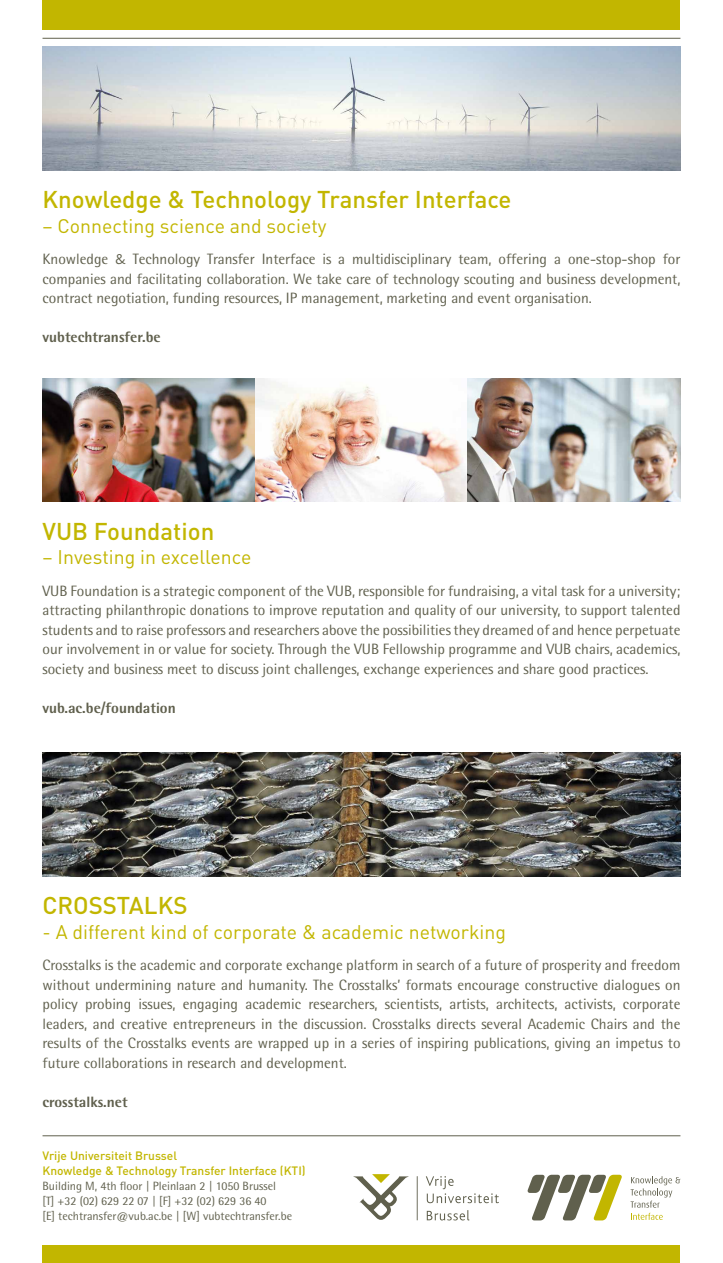
<style>
.page{position:relative;width:723px;height:1263px;background:#fff}
.page>*{position:absolute;margin:0;border:0;box-sizing:border-box;transform-origin:0 0}
.t1{font:500 24px "DIN";color:#c2b600}
.t2{font:19.5px "DIN";color:#c2b600}
.t3{font:15px/19.5px "Rotis Semi Sans";color:#60604d;text-align:justify}
.t4{font:800 15px "Rotis Semi Sans";color:#60604d}
.t5{font:12px/15px "Rotis Semi Sans";color:#60604d}
.t6{font:500 12px/15px "DIN";color:#c2b600}
.s1{font-family:"Bliss";font-weight:300}
</style>
<div class="page">
<div style="left:43px;top:0;width:637px;height:30px;background:#c2b600"></div>
<div style="left:43px;top:1246px;width:637px;height:17px;background:#c2b600"></div>
<hr style="left:43px;top:38px;width:637px;height:1px;background:#60604d">
<hr style="left:43px;top:1135px;width:637px;height:1px;background:#60604d">
<svg style="left:527px;top:1175px;width:95px;height:45px"></svg>
<svg style="left:630px;top:1176px;width:50px;height:44px"></svg>
<svg style="left:353px;top:1174px;width:56px;height:46px"></svg>
<svg style="left:426px;top:1176px;width:73px;height:27px"></svg>
<svg style="left:427px;top:1210px;width:42px;height:10px"></svg>
<hr style="left:417px;top:1176px;width:1px;height:44px;background:#60604d">
<img style="left:43px;top:753px;width:637px;height:123px">
<img style="left:43px;top:47px;width:637px;height:123px">
<img style="left:43px;top:378px;width:637px;height:124px">
<h1 class="t1" style="left:43px;top:184px;width:470px">Knowledge &amp; Technology Transfer Interface</h1>
<h2 class="t2" style="left:43px;top:213px;width:286px">– Connecting science and society</h2>
<p class="t3" style="left:43px;top:249px;width:639px">Knowledge <span class="s1">&amp;</span> Technology Transfer Interface is a multidisciplinary team, offering a one-stop-shop for companies and facilitating collaboration. We take care of technology scouting and business development, contract negotiation, funding resources, IP management, marketing and event organisation.</p>
<p class="t4" style="left:43px;top:328px;width:120px">vubtechtransfer.be</p>
<h1 class="t1" style="left:43px;top:516px;width:173px">VUB Foundation</h1>
<h2 class="t2" style="left:43px;top:545px;width:210px">– Investing in excellence</h2>
<p class="t3" style="left:43px;top:581px;width:639px">VUB Foundation is a strategic component of the VUB, responsible for fundraising, a vital task for a university; attracting philanthropic donations to improve reputation and quality of our university, to support talented students and to raise professors and researchers above the possibilities they dreamed of and hence perpetuate our involvement in or value for society. Through the VUB Fellowship programme and VUB chairs, academics, society and business meet to discuss joint challenges, exchange experiences and share good practices.</p>
<p class="t4" style="left:43px;top:698px;width:135px">vub.ac.be/foundation</p>
<h1 class="t1" style="left:43px;top:890px;width:147px">CROSSTALKS</h1>
<h2 class="t2" style="left:43px;top:919px;width:465px">- A different kind of corporate &amp; academic networking</h2>
<p class="t3" style="left:43px;top:955px;width:639px">Crosstalks is the academic and corporate exchange platform in search of a future of prosperity and freedom without undermining nature and humanity. The Crosstalks’ formats encourage constructive dialogues on policy probing issues, engaging academic researchers, scientists, artists, architects, activists, corporate leaders, and creative entrepreneurs in the discussion. Crosstalks directs several Academic Chairs and the results of the Crosstalks events are wrapped up in a series of inspiring publications, giving an impetus to future collaborations in research and development.</p>
<p class="t4" style="left:43px;top:1092px;width:87px">crosstalks.net</p>
<p class="t6" style="left:43px;top:1148px;width:265px">Vrije Universiteit Brussel<br>Knowledge &amp; Technology Transfer Interface (KTI)</p>
<p class="t5" style="left:43px;top:1179px;width:251px">Building M, 4th floor | Pleinlaan 2 | 1050 Brussel<br>[T] +32 (02) 629 22 07 | [F] +32 (02) 629 36 40<br>[E] techtransfer@vub.ac.be | [W] vubtechtransfer.be</p>
</div>
